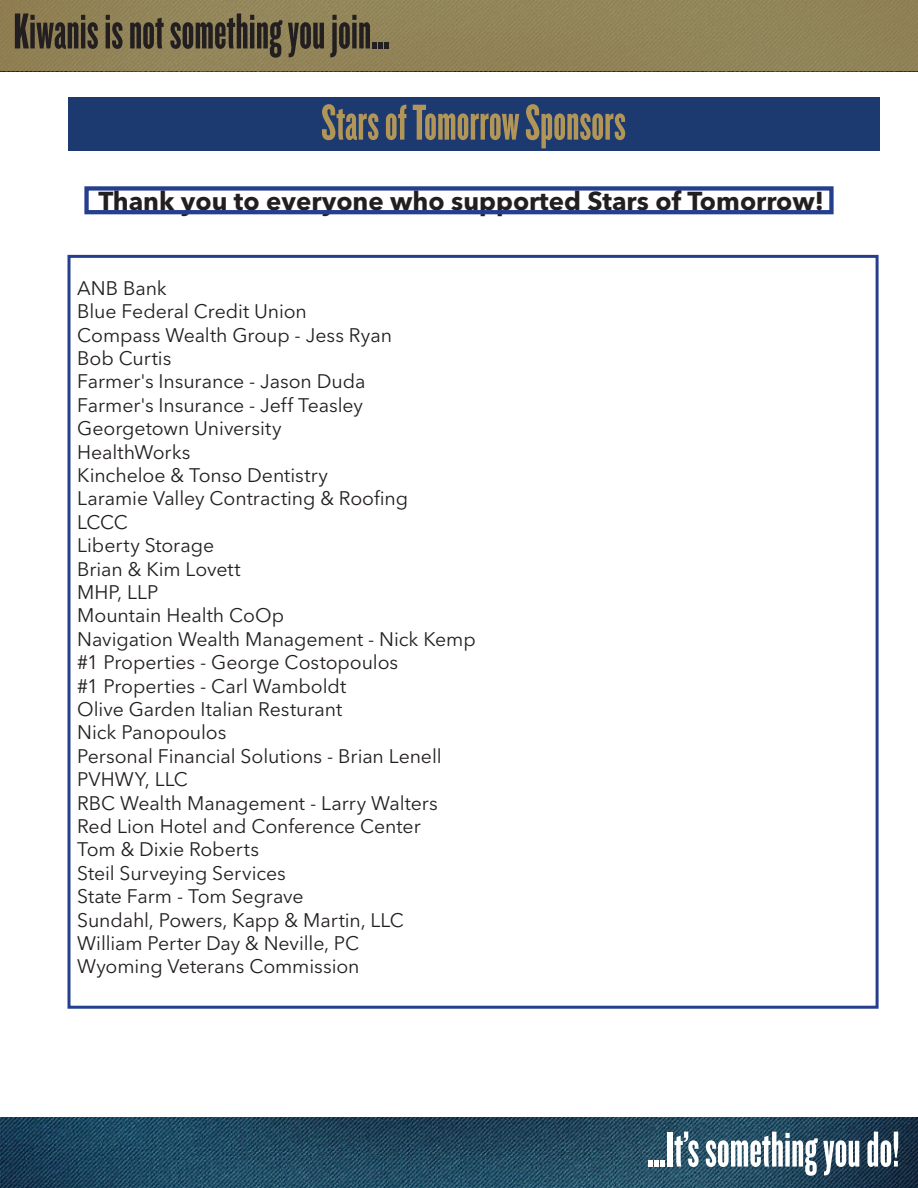
<style>
.page{position:relative;width:918px;height:1188px;background:#fff}
.page>*{position:absolute;margin:0;border:0;box-sizing:border-box;transform-origin:0 0}
.t1{font:52.5px "Knockout HTF67 Full Bantamwt";color:#231f20}
.t2{font:52.5px "Knockout HTF67 Full Bantamwt";color:#b29657}
.t3{font:52.5px "Knockout HTF67 Full Bantamwt";color:#fff}
.t4{font:700 25.8px "Avenir Next LT Pro";color:#231f20}
.t5{font:19.5px "Avenir Next LT Pro";letter-spacing:-.005em;color:#231f20}
</style>
<div class="page">
<div style="left:0;top:1px;width:918px;height:70px;background:#918458"></div>
<img style="left:0;top:1118px;width:918px;height:70px">
<div style="left:68px;top:97px;width:811px;height:54px;background:#1d3a70"></div>
<div style="left:84px;top:186px;width:750px;height:28px;border:4px solid #253f8e"></div>
<div style="left:68px;top:255px;width:811px;height:754px;border:3px solid #253f8e"></div>
<p class="t1" style="left:14px;top:5px;width:378px">Kiwanis is not something you join...</p>
<p class="t2" style="left:321px;top:96px;width:306px">Stars of Tomorrow Sponsors</p>
<p class="t4" style="left:98px;top:185px;width:727px">Thank you to everyone who supported Stars of Tomorrow!</p>
<p class="t5" style="left:77px;top:276px;width:91px">ANB Bank</p>
<p class="t5" style="left:77px;top:300px;width:231px">Blue Federal Credit Union</p>
<p class="t5" style="left:77px;top:323px;width:316px">Compass Wealth Group - Jess Ryan</p>
<p class="t5" style="left:77px;top:347px;width:96px">Bob Curtis</p>
<p class="t5" style="left:77px;top:370px;width:290px">Farmer's Insurance - Jason Duda</p>
<p class="t5" style="left:77px;top:393px;width:287px">Farmer's Insurance - Jeff Teasley</p>
<p class="t5" style="left:77px;top:417px;width:206px">Georgetown University</p>
<p class="t5" style="left:77px;top:440px;width:115px">HealthWorks</p>
<p class="t5" style="left:77px;top:464px;width:252px">Kincheloe &amp; Tonso Dentistry</p>
<p class="t5" style="left:77px;top:487px;width:332px">Laramie Valley Contracting &amp; Roofing</p>
<p class="t5" style="left:77px;top:510px;width:52px">LCCC</p>
<p class="t5" style="left:77px;top:534px;width:138px">Liberty Storage</p>
<p class="t5" style="left:77px;top:557px;width:165px">Brian &amp; Kim Lovett</p>
<p class="t5" style="left:77px;top:581px;width:83px">MHP, LLP</p>
<p class="t5" style="left:77px;top:604px;width:208px">Mountain Health CoOp</p>
<p class="t5" style="left:77px;top:627px;width:400px">Navigation Wealth Management - Nick Kemp</p>
<p class="t5" style="left:77px;top:651px;width:322px">#1 Properties - George Costopoulos</p>
<p class="t5" style="left:77px;top:674px;width:271px">#1 Properties - Carl Wamboldt</p>
<p class="t5" style="left:77px;top:698px;width:267px">Olive Garden Italian Resturant</p>
<p class="t5" style="left:77px;top:721px;width:151px">Nick Panopoulos</p>
<p class="t5" style="left:77px;top:744px;width:366px">Personal Financial Solutions - Brian Lenell</p>
<p class="t5" style="left:77px;top:768px;width:112px">PVHWY, LLC</p>
<p class="t5" style="left:77px;top:791px;width:362px">RBC Wealth Management - Larry Walters</p>
<p class="t5" style="left:77px;top:815px;width:345px">Red Lion Hotel and Conference Center</p>
<p class="t5" style="left:77px;top:838px;width:183px">Tom &amp; Dixie Roberts</p>
<p class="t5" style="left:77px;top:861px;width:210px">Steil Surveying Services</p>
<p class="t5" style="left:77px;top:885px;width:228px">State Farm - Tom Segrave</p>
<p class="t5" style="left:77px;top:908px;width:328px">Sundahl, Powers, Kapp &amp; Martin, LLC</p>
<p class="t5" style="left:77px;top:932px;width:283px">William Perter Day &amp; Neville, PC</p>
<p class="t5" style="left:77px;top:955px;width:284px">Wyoming Veterans Commission</p>
<p class="t3" style="left:647px;top:1123px;width:254px">...It’s something you do!</p>
</div>
